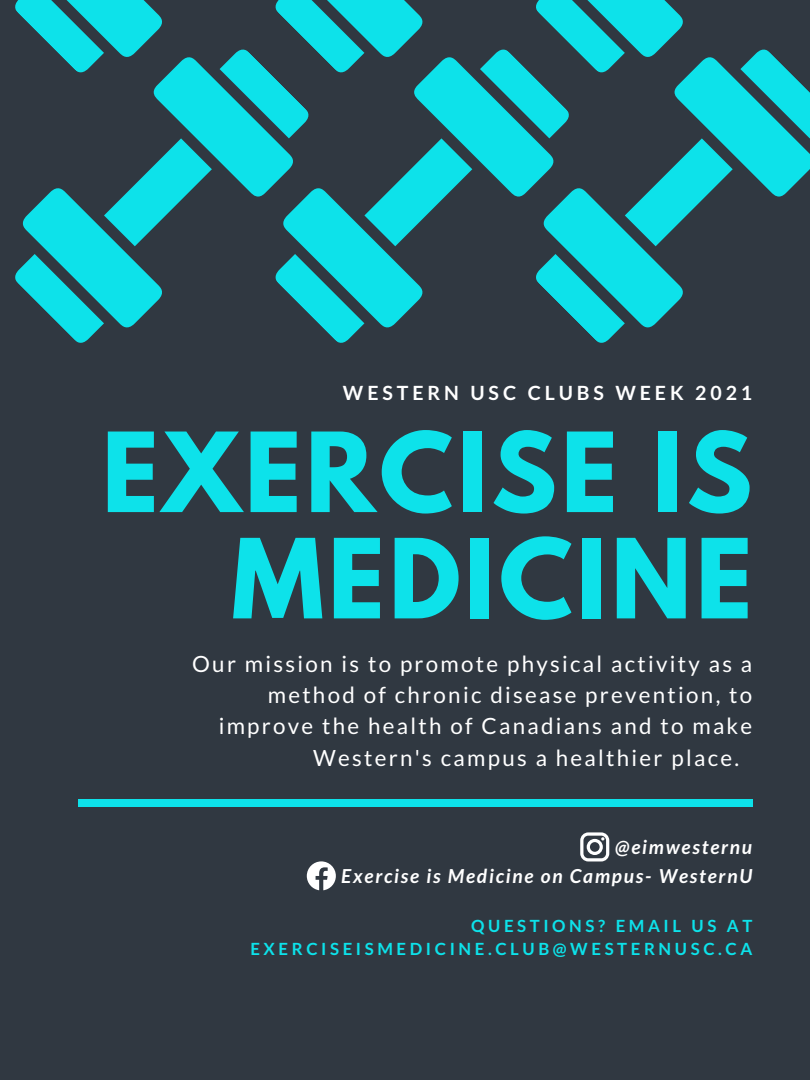
<style>
.page{position:relative;width:810px;height:1080px;background:#303841}
.page>*{position:absolute;margin:0;border:0;box-sizing:border-box;transform-origin:0 0}
.t1{font:700 97.62px/106.3px "League Spartan";letter-spacing:.04em;color:#0de2ea;text-align:right}
.t2{font:22.38px "Lato";letter-spacing:.1em;color:#fff}
.t3{font:700 19.56px "Lato";letter-spacing:.2em;color:#fff}
.t4{font:italic 700 19.25px "Lato";letter-spacing:.09em;color:#fff}
.t5{font:700 16.75px/23.1px "Lato";letter-spacing:.215em;color:#0de2ea;text-align:right}
</style>
<div class="page">
<div style="left:78px;top:799px;width:674px;height:8px;background:#0de2ea"></div>
<svg style="left:15px;top:0;width:795px;height:343px"></svg>
<svg style="left:580px;top:832px;width:29px;height:29px"></svg>
<svg style="left:307px;top:861px;width:29px;height:29px"></svg>
<p class="t3" style="left:343px;top:380px;width:411px">WESTERN USC CLUBS WEEK 2021</p>
<p class="t1" style="left:102px;top:432px;width:652px">EXERCISE IS<br>MEDICINE</p>
<p class="t2" style="left:192px;top:650px;width:562px">Our mission is to promote physical activity as a</p>
<p class="t2" style="left:268px;top:681px;width:486px">method of chronic disease prevention, to</p>
<p class="t2" style="left:219px;top:712px;width:535px">improve the health of Canadians and to make</p>
<p class="t2" style="left:313px;top:744px;width:427px">Western's campus a healthier place.</p>
<p class="t4" style="left:615px;top:835px;width:139px">@eimwesternu</p>
<p class="t4" style="left:341px;top:864px;width:413px">Exercise is Medicine on Campus- WesternU</p>
<p class="t5" style="left:250px;top:914px;width:503px">QUESTIONS? EMAIL US AT<br>EXERCISEISMEDICINE.CLUB@WESTERNUSC.CA</p>
</div>
